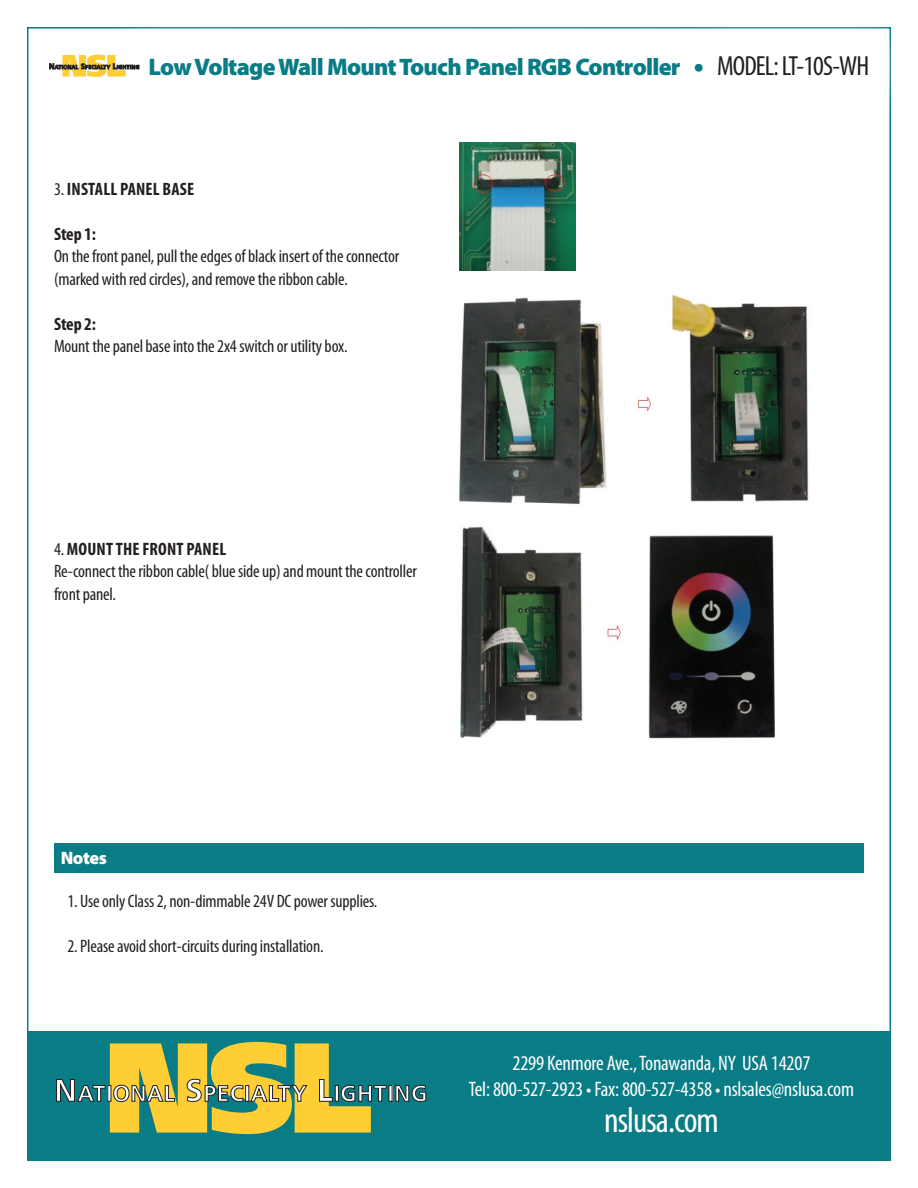
<style>
.page{position:relative;width:918px;height:1188px;background:#fff}
.page>*{position:absolute;margin:0;border:0;box-sizing:border-box;transform-origin:0 0}
.t1{font:condensed 36px "Myriad Pro";letter-spacing:-.025em;color:#fff}
.t2{font:900 24px "Myriad Pro";letter-spacing:-.03em;color:#097c85}
.t3{font:condensed 21px/25.2px "Myriad Pro";letter-spacing:-.01em;color:#fff;text-align:center}
.t4{font:condensed 18px/22.5px "Myriad Pro";letter-spacing:-.01em;color:#231f20}
.t5{font:700 condensed 18px "Myriad Pro";letter-spacing:.01em;color:#231f20}
.t6{font:900 18px "Myriad Pro";letter-spacing:-.025em;color:#fff}
.s1{font-size:27.75px}
.s2{font-weight:400;font-stretch:condensed;font-size:27.75px;color:#231f20}
.s3{font-weight:400}
.s4{font-weight:700}
</style>
<div class="page">
<div style="left:54px;top:843px;width:810px;height:29px;background:#097c85"></div>
<img style="left:459px;top:143px;width:117px;height:127px">
<img style="left:459px;top:295px;width:350px;height:210px">
<img style="left:460px;top:526px;width:315px;height:213px">
<div style="left:27px;top:1031px;width:864px;height:130px;background:#097c85"></div>
<svg style="left:56px;top:1042px;width:331px;height:92px"></svg>
<svg style="left:395px;top:1085px;width:31px;height:17px"></svg>
<svg style="left:49px;top:55px;width:90px;height:22px"></svg>
<h2 class="t2" style="left:148px;top:51px;width:722px">Low Voltage Wall Mount Touch Panel RGB Controller <span class="s1">•</span> <span class="s2">MODEL: LT-10S-WH</span></h2>
<p class="t5" style="left:54px;top:177px;width:43px"><span class="s3">3.</span> INSTALL</p>
<p class="t5" style="left:120px;top:177px;width:74px">PANEL BASE</p>
<p class="t5" style="left:54px;top:222px;width:43px">Step 1:</p>
<p class="t4" style="left:54px;top:245px;width:347px">On the front panel, pull the edges of black insert of the connector (marked with red circles), and remove the ribbon cable.</p>
<p class="t5" style="left:54px;top:312px;width:43px">Step 2:</p>
<p class="t4" style="left:54px;top:335px;width:295px">Mount the panel base into the 2x4 switch or utility box.</p>
<p class="t4" style="left:54px;top:537px;width:364px">4. <span class="s4">MOUNT THE FRONT PANEL<br></span>Re-connect the ribbon cable( blue side up) and mount the controller front panel.</p>
<p class="t6" style="left:61px;top:846px;width:48px">Notes</p>
<p class="t4" style="left:68px;top:890px;width:311px">1. Use only Class 2, non-dimmable 24V DC power supplies.</p>
<p class="t4" style="left:68px;top:935px;width:258px">2. Please avoid short-circuits during installation.</p>
<p class="t3" style="left:469px;top:1051px;width:387px">2299 Kenmore Ave., Tonawanda, NY USA 14207<br>Tel: 800-527-2923 • Fax: 800-527-4358 • nslsales@nslusa.com</p>
<h1 class="t1" style="left:604px;top:1098px;width:116px">nslusa.com</h1>
</div>
